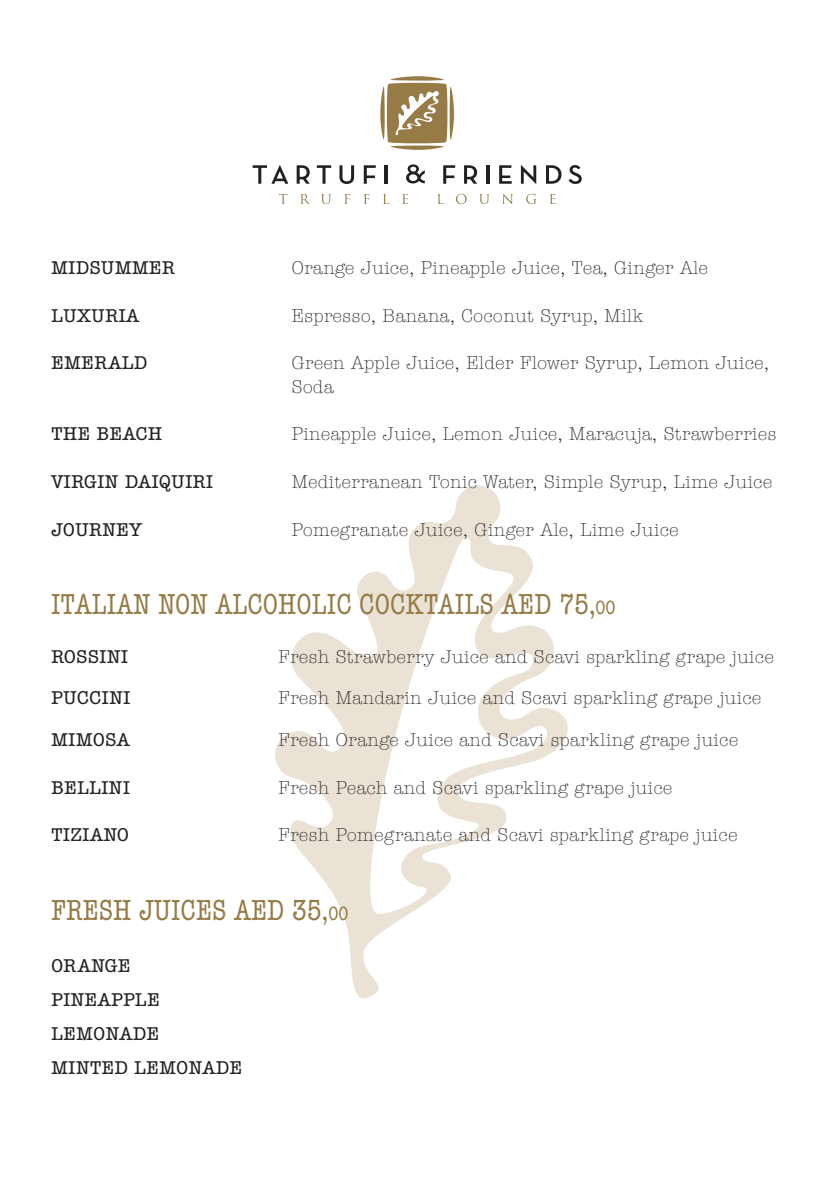
<style>
.page{position:relative;width:840px;height:1191px;background:#fff}
.page>*{position:absolute;margin:0;border:0;box-sizing:border-box;transform-origin:0 0}
.t1{font:condensed 30px "American Typewriter";color:#957b46}
.t2{font:300 condensed 19.2px/23.6px "American Typewriter";color:#231f20;scale:1.25 1}
.t3{font:condensed 19.2px/34px "American Typewriter";color:#231f20;scale:1.25 1}
.s1{font-size:20px}
</style>
<div class="page">
<svg style="left:275px;top:485px;width:293px;height:513px"></svg>
<svg style="left:252px;top:165px;width:36px;height:19px"></svg>
<svg style="left:296px;top:165px;width:13px;height:19px"></svg>
<svg style="left:316px;top:165px;width:15px;height:19px"></svg>
<svg style="left:339px;top:165px;width:15px;height:19px"></svg>
<svg style="left:363px;top:165px;width:12px;height:19px"></svg>
<hr style="left:384px;top:165px;width:3px;height:19px;background:#231f20">
<svg style="left:443px;top:165px;width:12px;height:19px"></svg>
<svg style="left:464px;top:165px;width:13px;height:19px"></svg>
<hr style="left:486px;top:165px;width:3px;height:19px;background:#231f20">
<svg style="left:499px;top:165px;width:12px;height:19px"></svg>
<svg style="left:520px;top:165px;width:16px;height:19px"></svg>
<svg style="left:546px;top:165px;width:15px;height:19px"></svg>
<svg style="left:568px;top:165px;width:13px;height:19px"></svg>
<svg style="left:406px;top:164px;width:18px;height:19px"></svg>
<svg style="left:380px;top:76px;width:74px;height:74px"></svg>
<svg style="left:278px;top:194px;width:9px;height:10px"></svg>
<svg style="left:300px;top:194px;width:10px;height:10px"></svg>
<svg style="left:321px;top:194px;width:10px;height:10px"></svg>
<svg style="left:344px;top:194px;width:6px;height:10px"></svg>
<svg style="left:363px;top:194px;width:6px;height:10px"></svg>
<svg style="left:383px;top:194px;width:6px;height:10px"></svg>
<svg style="left:402px;top:194px;width:6px;height:10px"></svg>
<svg style="left:437px;top:194px;width:6px;height:10px"></svg>
<svg style="left:455px;top:194px;width:11px;height:10px"></svg>
<svg style="left:479px;top:194px;width:10px;height:10px"></svg>
<svg style="left:502px;top:194px;width:11px;height:10px"></svg>
<svg style="left:526px;top:194px;width:10px;height:10px"></svg>
<svg style="left:549px;top:194px;width:6px;height:10px"></svg>
<p class="t3" style="left:51px;top:250px;width:101px">MIDSUMMER</p>
<p class="t2" style="left:291px;top:256px;width:335px">Orange Juice, Pineapple Juice, Tea, Ginger Ale</p>
<p class="t3" style="left:51px;top:298px;width:72px">LUXURIA</p>
<p class="t2" style="left:291px;top:303px;width:283px">Espresso, Banana, Coconut Syrup, Milk</p>
<p class="t3" style="left:51px;top:345px;width:79px">EMERALD</p>
<p class="t2" style="left:291px;top:351px;width:384px">Green Apple Juice, Elder Flower Syrup, Lemon Juice,<br>Soda</p>
<p class="t3" style="left:51px;top:416px;width:91px">THE BEACH</p>
<p class="t2" style="left:291px;top:422px;width:389px">Pineapple Juice, Lemon Juice, Maracuja, Strawberries</p>
<p class="t3" style="left:51px;top:464px;width:131px">VIRGIN DAIQUIRI</p>
<p class="t2" style="left:291px;top:469px;width:386px">Mediterranean Tonic Water, Simple Syrup, Lime Juice</p>
<p class="t3" style="left:51px;top:511px;width:74px">JOURNEY</p>
<p class="t2" style="left:291px;top:517px;width:311px">Pomegranate Juice, Ginger Ale, Lime Juice</p>
<h1 class="t1" style="left:51px;top:581px;width:565px">ITALIAN NON ALCOHOLIC COCKTAILS AED 75,<span class="s1">00</span></h1>
<p class="t3" style="left:51px;top:638px;width:63px">ROSSINI</p>
<p class="t2" style="left:278px;top:644px;width:398px">Fresh Strawberry Juice and Scavi sparkling grape juice</p>
<p class="t3" style="left:51px;top:680px;width:65px">PUCCINI</p>
<p class="t2" style="left:278px;top:686px;width:388px">Fresh Mandarin Juice and Scavi sparkling grape juice</p>
<p class="t3" style="left:51px;top:722px;width:65px">MIMOSA</p>
<p class="t2" style="left:278px;top:728px;width:369px">Fresh Orange Juice and Scavi sparkling grape juice</p>
<p class="t3" style="left:51px;top:770px;width:65px">BELLINI</p>
<p class="t2" style="left:278px;top:775px;width:317px">Fresh Peach and Scavi sparkling grape juice</p>
<p class="t3" style="left:51px;top:817px;width:64px">TIZIANO</p>
<p class="t2" style="left:278px;top:823px;width:369px">Fresh Pomegranate and Scavi sparkling grape juice</p>
<h1 class="t1" style="left:51px;top:887px;width:298px">FRESH JUICES AED 35,<span class="s1">00</span></h1>
<p class="t3" style="left:51px;top:948px;width:154px">ORANGE<br>PINEAPPLE<br>LEMONADE<br>MINTED LEMONADE</p>
</div>
